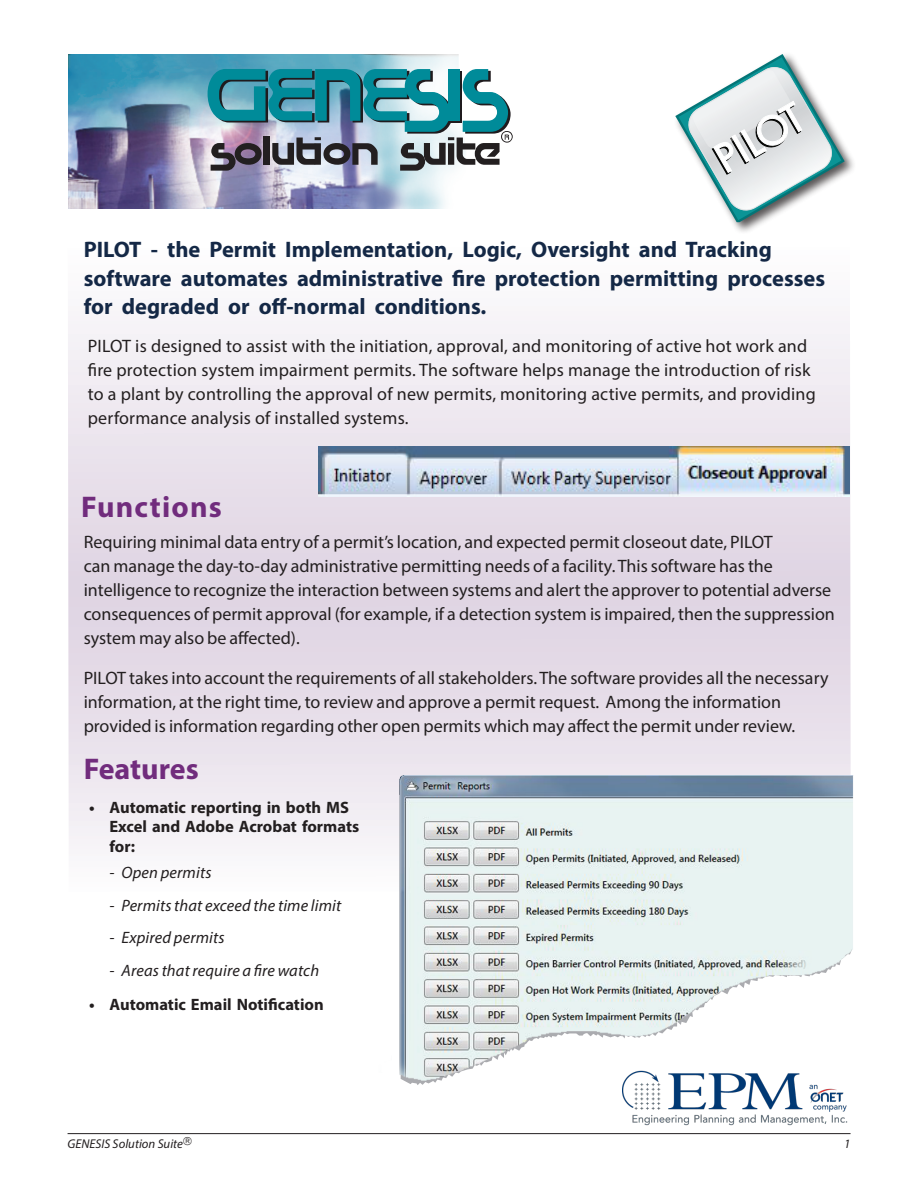
<style>
.page{position:relative;width:918px;height:1188px;background:#fff}
.page>*{position:absolute;margin:0;border:0;box-sizing:border-box;transform-origin:0 0}
.Subhead_2c{font:700 30px "Myriad Pro";letter-spacing:.04em;color:#712c7d}
.Body_text{font:700 30px "Myriad Pro";color:#712c7d}
.PageMaker_Defaults{font:700 22.5px/28.5px "Myriad Pro";color:#142846}
.Body_text-2{font:18px/24px "Myriad Pro";color:#231f20}
.Body_1st_page{font:18px/24px "Myriad Pro";letter-spacing:.01em;color:#231f20}
.Bullets{font:700 16.5px/19.8px "Myriad Pro";color:#231f20}
.Body_bullet{font:italic 16.5px "Myriad Pro";letter-spacing:.01em;color:#231f20}
.t1{font:italic 12.75px "Myriad Pro";color:#231f20}
</style>
<div class="page">
<hr style="left:68px;top:1133px;width:783px;height:1px;background:#231f20">
<svg style="left:68px;top:316px;width:783px;height:533px;background:#e8e1eb"></svg>
<img style="left:68px;top:54px;width:391px;height:155px">
<img style="left:208px;top:69px;width:305px;height:102px">
<div style="left:673px;top:52px;width:184px;height:183px;background:#231f20;opacity:.75"></div>
<svg style="left:675px;top:54px;width:170px;height:168px"></svg>
<img style="left:622px;top:1092px;width:226px;height:34px">
<img style="left:318px;top:447px;width:532px;height:49px">
<img style="left:378px;top:776px;width:475px;height:316px">
<p class="PageMaker_Defaults" style="left:84px;top:235px;width:743px">PILOT - the Permit Implementation, Logic, Oversight and Tracking software automates administrative fire protection permitting processes for degraded or off-normal conditions.</p>
<p class="Body_1st_page" style="left:88px;top:333px;width:730px">PILOT is designed to assist with the initiation, approval, and monitoring of active hot work and fire protection system impairment permits. The software helps manage the introduction of risk to a plant by controlling the approval of new permits, monitoring active permits, and providing performance analysis of installed systems.</p>
<p class="Subhead_2c" style="left:81px;top:488px;width:142px">Functions</p>
<p class="Body_text-2" style="left:84px;top:530px;width:753px">Requiring minimal data entry of a permit’s location, and expected permit closeout date, PILOT<br>can manage the day-to-day administrative permitting needs of a facility. This software has the intelligence to recognize the interaction between systems and alert the approver to potential adverse consequences of permit approval (for example, if a detection system is impaired, then the suppression system may also be affected).</p>
<p class="Body_text-2" style="left:84px;top:666px;width:746px">PILOT takes into account the requirements of all stakeholders. The software provides all the necessary information, at the right time, to review and approve a permit request. Among the information provided is information regarding other open permits which may affect the permit under review.</p>
<p class="Body_text" style="left:84px;top:749px;width:116px">Features</p>
<p class="Bullets" style="left:109px;top:797px;width:251px;text-indent:-20px">• Automatic reporting in both MS<br>Excel and Adobe Acrobat formats for:</p>
<p class="Body_bullet" style="left:110px;top:863px;width:104px">- Open permits</p>
<p class="Body_bullet" style="left:110px;top:895px;width:233px">- Permits that exceed the time limit</p>
<p class="Body_bullet" style="left:110px;top:927px;width:117px">- Expired permits</p>
<p class="Body_bullet" style="left:110px;top:960px;width:211px">- Areas that require a fire watch</p>
<p class="Bullets" style="left:89px;top:994px;width:236px">• Automatic Email Notification</p>
<p class="t1" style="left:68px;top:1135px;width:126px">GENESIS Solution Suite➔</p>
<p class="t1" style="left:844px;top:1135px;width:8px">1</p>
</div>
